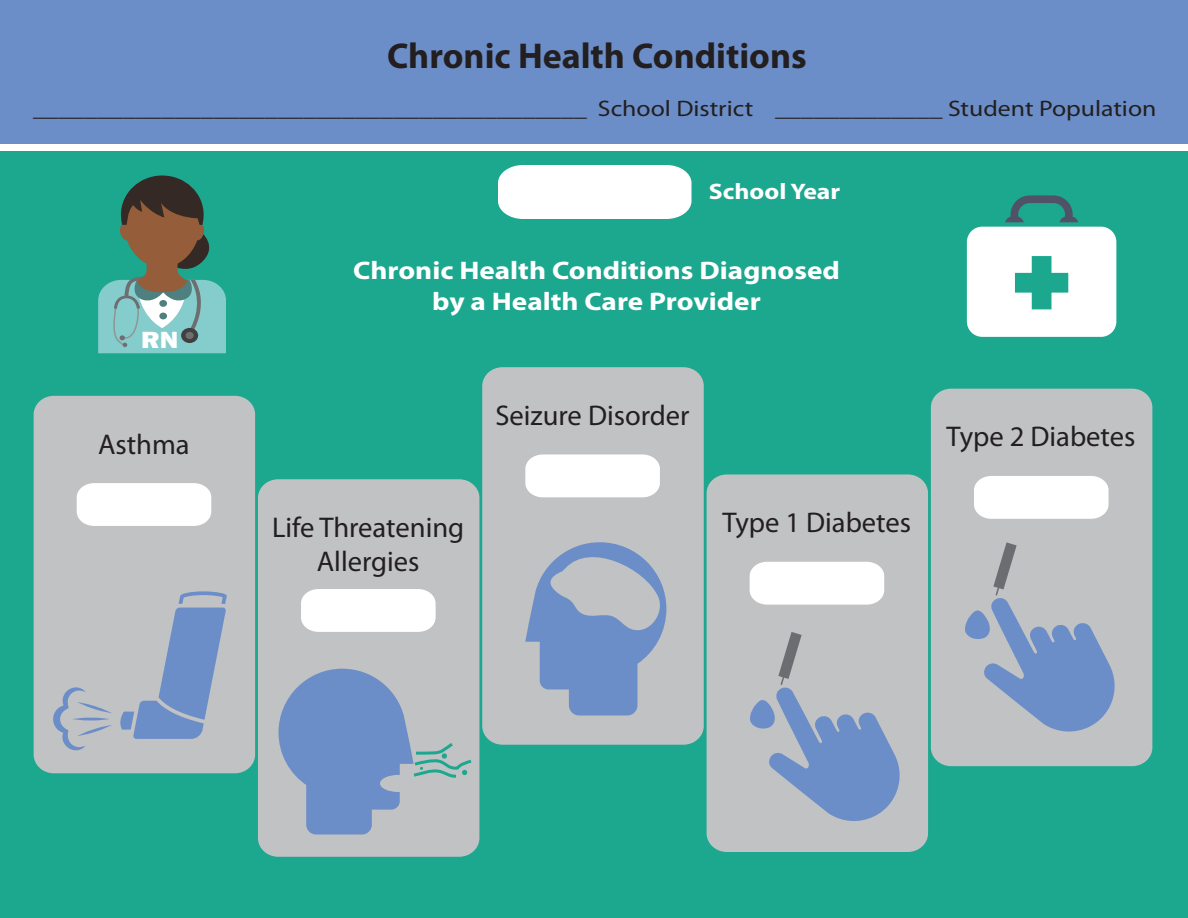
<style>
.page{position:relative;width:1188px;height:918px;background:#fff}
.page>*{position:absolute;margin:0;border:0;box-sizing:border-box;transform-origin:0 0}
.t1{font:700 36px "Myriad Pro";color:#231f20}
.t2{font:28.65px/34.3px "Myriad Pro";color:#231f20;text-align:center}
.t3{font:700 25.5px/30.6px "Myriad Pro";color:#fff;text-align:center;scale:1.15 1}
.t4{font:800 24px "Franklin Gothic";color:#fff;scale:1.12 1}
.t5{font:22.5px "Myriad Pro";color:#231f20;scale:1.15 1}
.t6{font:700 22.5px "Myriad Pro";color:#fff;scale:1.15 1}
</style>
<div class="page">
<div style="left:0;top:152px;width:1188px;height:766px;background:#1ca78f"></div>
<div style="left:0;top:0;width:1188px;height:144px;background:#6c8ec8"></div>
<div style="left:498px;top:165px;width:194px;height:54px;background:#fff"></div>
<div style="left:34px;top:396px;width:221px;height:377px;background:#c1c2c4;border-radius:20px"></div>
<div style="left:77px;top:483px;width:134px;height:43px;background:#fff"></div>
<svg style="left:967px;top:195px;width:149px;height:142px"></svg>
<div style="left:482px;top:367px;width:222px;height:378px;background:#c1c2c4;border-radius:20px"></div>
<div style="left:525px;top:454px;width:135px;height:43px;background:#fff"></div>
<svg style="left:525px;top:542px;width:141px;height:174px"></svg>
<div style="left:707px;top:474px;width:221px;height:378px;background:#c1c2c4;border-radius:20px"></div>
<div style="left:750px;top:562px;width:134px;height:43px;background:#fff"></div>
<svg style="left:750px;top:632px;width:150px;height:189px"></svg>
<div style="left:931px;top:389px;width:221px;height:377px;background:#c1c2c4;border-radius:20px"></div>
<div style="left:974px;top:476px;width:135px;height:43px;background:#fff"></div>
<svg style="left:965px;top:542px;width:150px;height:190px"></svg>
<svg style="left:53px;top:591px;width:174px;height:160px"></svg>
<div style="left:258px;top:479px;width:221px;height:378px;background:#c1c2c4;border-radius:20px"></div>
<div style="left:301px;top:589px;width:135px;height:43px;background:#fff"></div>
<svg style="left:279px;top:669px;width:193px;height:166px"></svg>
<svg style="left:98px;top:176px;width:128px;height:177px"></svg>
<div style="left:181px;top:328px;width:17px;height:15px;background:#404040;border-radius:50%"></div>
<div style="left:186px;top:332px;width:8px;height:7px;background:#6e6e70;border-radius:50%"></div>
<h1 class="t1" style="left:387px;top:32px;width:421px">Chronic Health Conditions</h1>
<p class="t5" style="left:33px;top:94px;width:978px">___________________________________________ School District _____________ Student Population</p>
<p class="t6" style="left:709px;top:176px;width:116px">School Year</p>
<p class="t4" style="left:141px;top:325px;width:35px">RN</p>
<p class="t2" style="left:98px;top:426px;width:93px">Asthma</p>
<p class="t3" style="left:353px;top:254px;width:425px">Chronic Health Conditions Diagnosed by a Health Care Provider</p>
<p class="t2" style="left:495px;top:398px;width:196px">Seizure Disorder</p>
<p class="t2" style="left:272px;top:510px;width:194px">Life Threatening<br>Allergies</p>
<p class="t2" style="left:722px;top:505px;width:190px">Type 1 Diabetes</p>
<p class="t2" style="left:947px;top:419px;width:190px">Type 2 Diabetes</p>
</div>
